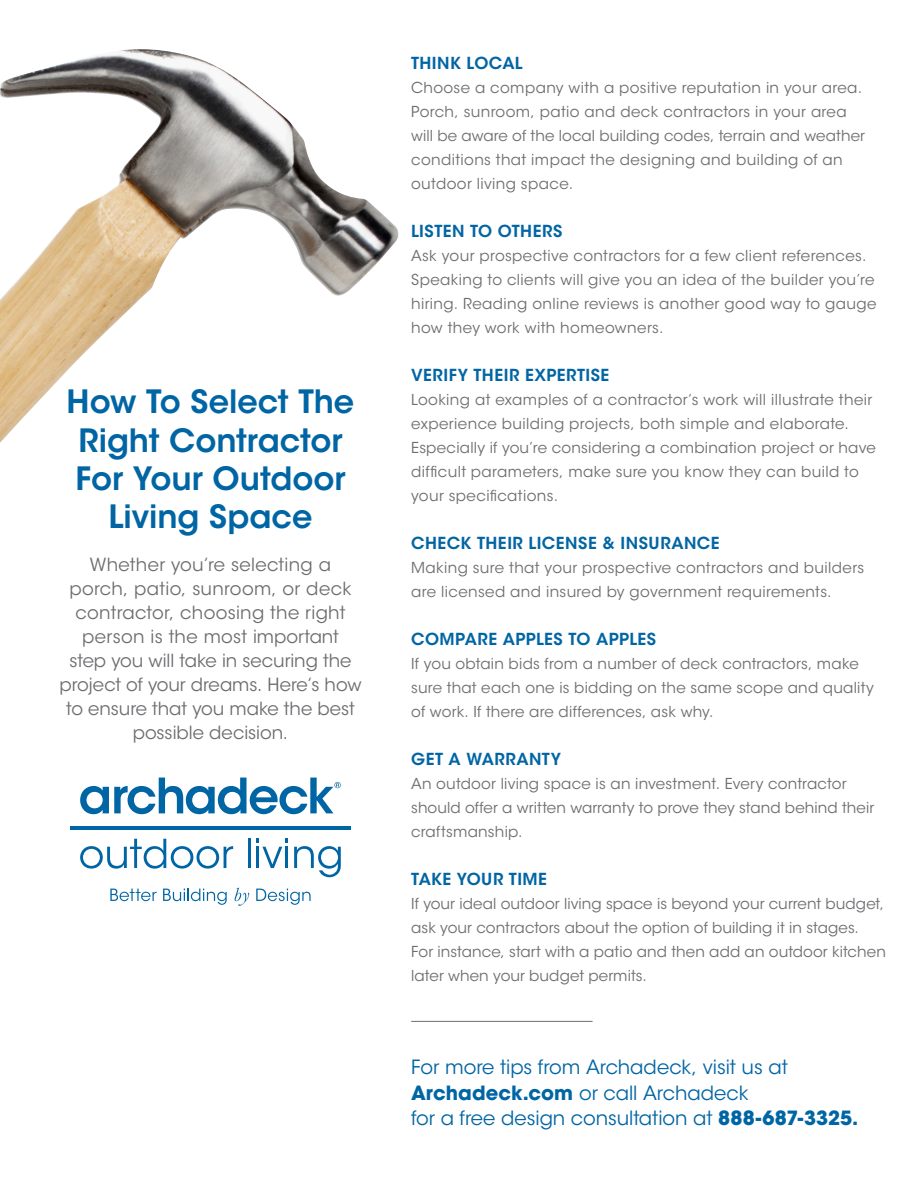
<style>
.page{position:relative;width:918px;height:1188px;background:#fff}
.page>*{position:absolute;margin:0;border:0;box-sizing:border-box;transform-origin:0 0}
.t1{font:600 31.95px/38.2px "ITC Avant Garde Std";color:#0065a4;text-align:center}
.t2{font:19.5px "ITC Avant Garde Std";color:#0065a4}
.t3{font:18px/24px "ITC Avant Garde Std";color:#6c6d70;text-align:center}
.t4{font:600 16.5px "ITC Avant Garde Std";letter-spacing:.025em;color:#0065a4}
.t5{font:15px/24px "ITC Avant Garde Std";letter-spacing:.015em;color:#6c6d70}
.s1{font-weight:700}
</style>
<div class="page">
<img style="left:0;top:49px;width:399px;height:394px">
<hr style="left:411px;top:1021px;width:182px;height:1px;background:#6c6d70">
<svg style="left:80px;top:778px;width:261px;height:36px"></svg>
<hr style="left:70px;top:826px;width:281px;height:4px;background:#0065a4">
<svg style="left:256px;top:839px;width:32px;height:29px"></svg>
<hr style="left:248px;top:839px;width:3px;height:29px;background:#0065a4">
<svg style="left:294px;top:846px;width:47px;height:31px"></svg>
<svg style="left:80px;top:839px;width:153px;height:30px"></svg>
<svg style="left:110px;top:889px;width:47px;height:12px"></svg>
<svg style="left:163px;top:889px;width:64px;height:16px"></svg>
<svg style="left:235px;top:888px;width:14px;height:18px"></svg>
<svg style="left:256px;top:889px;width:55px;height:16px"></svg>
<p class="t1" style="left:67px;top:383px;width:289px">How To Select The<br>Right Contractor</p>
<p class="t1" style="left:75px;top:459px;width:272px">For Your Outdoor<br>Living Space</p>
<p class="t3" style="left:59px;top:553px;width:304px">Whether you’re selecting a porch, patio, sunroom, or deck contractor, choosing the right person is the most important<br>step you will take in securing the project of your dreams. Here’s how to ensure that you make the best possible decision.</p>
<p class="t4" style="left:411px;top:52px;width:113px">THINK LOCAL</p>
<p class="t5" style="left:411px;top:76px;width:455px">Choose a company with a positive reputation in your area.<br>Porch, sunroom, patio and deck contractors in your area will be aware of the local building codes, terrain and weather conditions that impact the designing and building of an outdoor living space.</p>
<p class="t4" style="left:411px;top:220px;width:153px">LISTEN TO OTHERS</p>
<p class="t5" style="left:411px;top:244px;width:467px">Ask your prospective contractors for a few client references.<br>Speaking to clients will give you an idea of the builder you’re hiring. Reading online reviews is another good way to gauge how they work with homeowners.</p>
<p class="t4" style="left:411px;top:364px;width:200px">VERIFY THEIR EXPERTISE</p>
<p class="t5" style="left:411px;top:388px;width:466px">Looking at examples of a contractor’s work will illustrate their experience building projects, both simple and elaborate.<br>Especially if you’re considering a combination project or have difficult parameters, make sure you know they can build to your specifications.</p>
<p class="t4" style="left:411px;top:532px;width:310px">CHECK THEIR LICENSE &amp; INSURANCE</p>
<p class="t5" style="left:411px;top:556px;width:455px">Making sure that your prospective contractors and builders are licensed and insured by government requirements.</p>
<p class="t4" style="left:411px;top:628px;width:246px">COMPARE APPLES TO APPLES</p>
<p class="t5" style="left:411px;top:652px;width:464px">If you obtain bids from a number of deck contractors, make sure that each one is bidding on the same scope and quality of work. If there are differences, ask why.</p>
<p class="t4" style="left:411px;top:748px;width:151px">GET A WARRANTY</p>
<p class="t5" style="left:411px;top:772px;width:465px">An outdoor living space is an investment. Every contractor should offer a written warranty to prove they stand behind their craftsmanship.</p>
<p class="t4" style="left:411px;top:868px;width:137px">TAKE YOUR TIME</p>
<p class="t5" style="left:411px;top:892px;width:476px">If your ideal outdoor living space is beyond your current budget, ask your contractors about the option of building it in stages.<br>For instance, start with a patio and then add an outdoor kitchen later when your budget permits.</p>
<p class="t2" style="left:411px;top:1056px;width:378px">For more tips from Archadeck, visit us at</p>
<p class="t2" style="left:411px;top:1081px;width:339px"><span class="s1">Archadeck.com</span> or call Archadeck</p>
<p class="t2" style="left:411px;top:1107px;width:449px">for a free design consultation at <span class="s1">888-687-3325.</span></p>
</div>
